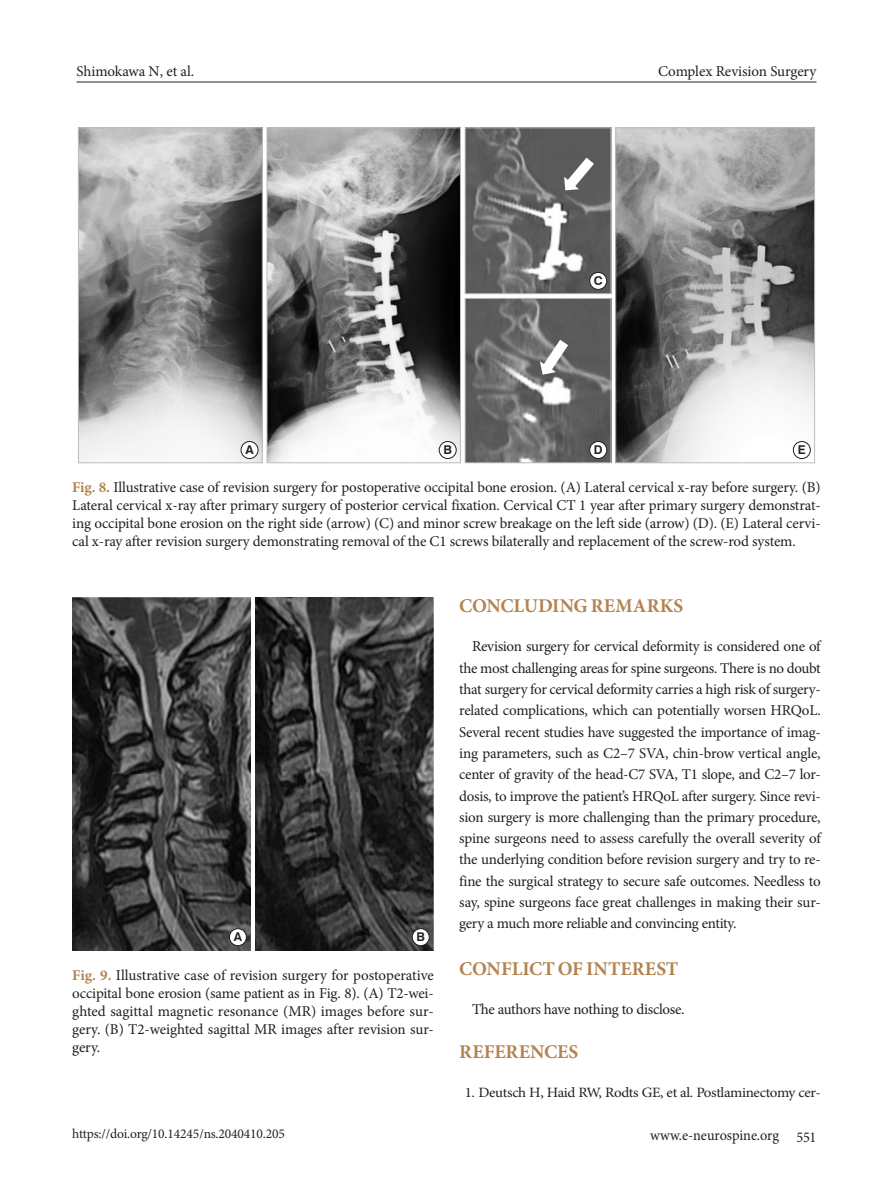
<style>
.page{position:relative;width:893px;height:1191px;background:#fff}
.page>*{position:absolute;margin:0;border:0;box-sizing:border-box;transform-origin:0 0}
.대제목{font:700 19.5px "Minion Pro";letter-spacing:-.005em;color:#b28450}
.본문{font:15px/21.3px "Minion Pro";letter-spacing:-.015em;color:#231f20;text-align:justify}
.표그림캡션{font:15px/18px "Minion Pro";letter-spacing:-.01em;color:#231f20;text-align:justify}
.본문-2{font:15px "Minion Pro";letter-spacing:-.015em;color:#231f20;scale:.95 1}
.참고문헌1{font:14.25px "Minion Pro";letter-spacing:-.025em;color:#231f20;scale:1.05 1}
.t1{font:13.5px "Minion Pro";letter-spacing:-.01em;color:#231f20}
.t2{font:700 12.15px "Swiss 721 BT";color:#231f20}
.s1{font-weight:700;color:#b28450}
</style>
<div class="page">
<hr style="left:77px;top:82px;width:739px;height:1px;background:#231f20">
<img style="left:617px;top:130px;width:196px;height:331px">
<div style="left:615px;top:128px;width:200px;height:335px;border:1px solid #bcbdc0"></div>
<img style="left:467px;top:300px;width:142px;height:161px">
<svg style="left:540px;top:340px;width:28px;height:35px"></svg>
<div style="left:465px;top:298px;width:146px;height:165px;border:1px solid #bcbdc0"></div>
<img style="left:467px;top:130px;width:142px;height:162px">
<svg style="left:564px;top:158px;width:30px;height:32px"></svg>
<div style="left:465px;top:128px;width:146px;height:166px;border:1px solid #bcbdc0"></div>
<img style="left:269px;top:130px;width:190px;height:331px">
<div style="left:267px;top:128px;width:194px;height:335px;border:1px solid #bcbdc0"></div>
<img style="left:80px;top:130px;width:181px;height:331px">
<div style="left:78px;top:128px;width:185px;height:335px;border:1px solid #bcbdc0"></div>
<div style="left:241px;top:441px;width:17px;height:17px;background:#fff;border-radius:50%"></div>
<div style="left:241px;top:441px;width:17px;height:18px;border:1px solid #231f20;border-radius:50%"></div>
<div style="left:439px;top:441px;width:17px;height:17px;background:#fff;border-radius:50%"></div>
<div style="left:439px;top:441px;width:17px;height:18px;border:1px solid #231f20;border-radius:50%"></div>
<div style="left:590px;top:272px;width:17px;height:17px;background:#fff;border-radius:50%"></div>
<div style="left:589px;top:272px;width:18px;height:18px;border:1px solid #231f20;border-radius:50%"></div>
<div style="left:590px;top:441px;width:17px;height:17px;background:#fff;border-radius:50%"></div>
<div style="left:589px;top:441px;width:18px;height:18px;border:1px solid #231f20;border-radius:50%"></div>
<div style="left:793px;top:441px;width:17px;height:17px;background:#fff;border-radius:50%"></div>
<div style="left:793px;top:441px;width:17px;height:18px;border:1px solid #231f20;border-radius:50%"></div>
<img style="left:255px;top:597px;width:179px;height:353px">
<img style="left:72px;top:597px;width:179px;height:353px">
<div style="left:229px;top:928px;width:17px;height:17px;background:#fff;border-radius:50%"></div>
<div style="left:229px;top:928px;width:18px;height:18px;border:1px solid #231f20;border-radius:50%"></div>
<div style="left:412px;top:928px;width:17px;height:17px;background:#fff;border-radius:50%"></div>
<div style="left:412px;top:928px;width:17px;height:18px;border:1px solid #231f20;border-radius:50%"></div>
<p class="본문" style="left:77px;top:61px;width:119px">Shimokawa N, et al.</p>
<p class="본문" style="left:658px;top:61px;width:160px">Complex Revision Surgery</p>
<p class="t2" style="left:245px;top:442px;width:10px">A</p>
<p class="t2" style="left:443px;top:442px;width:10px">B</p>
<p class="t2" style="left:594px;top:273px;width:10px">C</p>
<p class="t2" style="left:594px;top:442px;width:10px">D</p>
<p class="t2" style="left:798px;top:442px;width:9px">E</p>
<p class="표그림캡션" style="left:72px;top:478px;width:750px"><span class="s1">Fig. 8.</span> Illustrative case of revision surgery for postoperative occipital bone erosion. (A) Lateral cervical x-ray before surgery. (B)<br>Lateral cervical x-ray after primary surgery of posterior cervical fixation. Cervical CT 1 year after primary surgery demonstrat&shy;ing occipital bone erosion on the right side (arrow) (C) and minor screw breakage on the left side (arrow) (D). (E) Lateral cervi&shy;cal x-ray after revision surgery demonstrating removal of the C1 screws bilaterally and replacement of the screw-rod system.</p>
<p class="t2" style="left:234px;top:929px;width:10px">A</p>
<p class="t2" style="left:416px;top:929px;width:10px">B</p>
<p class="표그림캡션" style="left:72px;top:965px;width:363px"><span class="s1">Fig. 9.</span> Illustrative case of revision surgery for postoperative occipital bone erosion (same patient as in Fig. 8). (A) T2-wei&shy;ghted sagittal magnetic resonance (MR) images before sur&shy;gery. (B) T2-weighted sagittal MR images after revision sur&shy;gery.</p>
<p class="대제목" style="left:459px;top:592px;width:226px">CONCLUDING REMARKS</p>
<p class="본문" style="left:459px;top:636px;width:363px;text-indent:13px">Revision surgery for cervical deformity is considered one of the most challenging areas for spine surgeons. There is no doubt that surgery for cervical deformity carries a high risk of surgery&shy;related complications, which can potentially worsen HRQoL.<br>Several recent studies have suggested the importance of imag&shy;ing parameters, such as C2–7 SVA, chin-brow vertical angle, center of gravity of the head-C7 SVA, T1 slope, and C2–7 lor&shy;dosis, to improve the patient’s HRQoL after surgery. Since revi&shy;sion surgery is more challenging than the primary procedure, spine surgeons need to assess carefully the overall severity of the underlying condition before revision surgery and try to re&shy;fine the surgical strategy to secure safe outcomes. Needless to say, spine surgeons face great challenges in making their sur&shy;gery a much more reliable and convincing entity.</p>
<p class="대제목" style="left:459px;top:954px;width:221px">CONFLICT OF INTEREST</p>
<p class="본문" style="left:472px;top:998px;width:214px">The authors have nothing to disclose.</p>
<p class="대제목" style="left:459px;top:1038px;width:121px">REFERENCES</p>
<p class="참고문헌1" style="left:465px;top:1082px;width:341px">1. Deutsch H, Haid RW, Rodts GE, et al. Postlaminectomy cer-</p>
<p class="t1" style="left:72px;top:1124px;width:214px">https://doi.org/10.14245/ns.2040410.205</p>
<p class="본문-2" style="left:650px;top:1125px;width:176px">www.e-neurospine.org 551</p>
</div>
